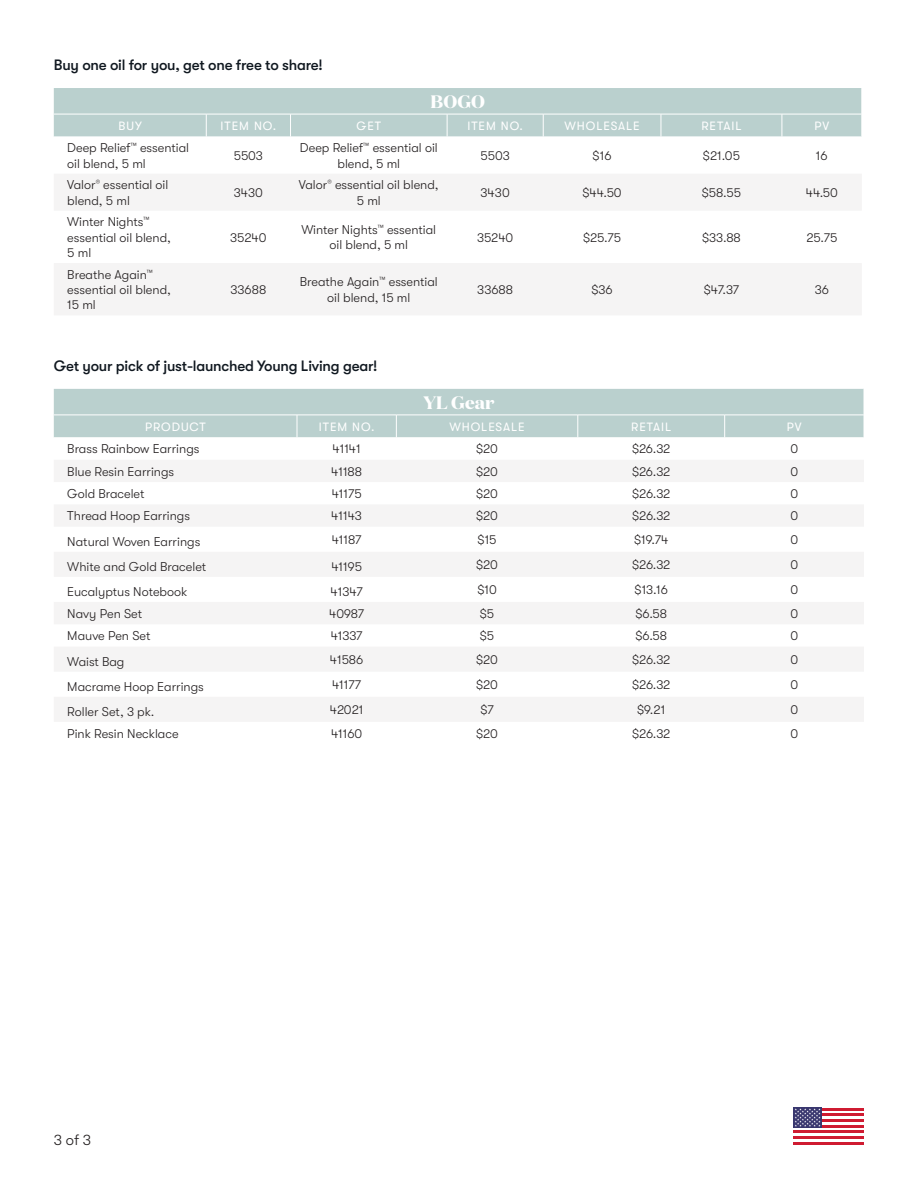
<style>
.page{position:relative;width:918px;height:1188px;background:#fff}
.page>*{position:absolute;margin:0;border:0;box-sizing:border-box;transform-origin:0 0}
.t1{font:700 18px "Domaine Display";color:#fff}
.t2{font:500 15px "GT Walsheim Pro";letter-spacing:-.015em;color:#101820}
.t3{font:300 15px "GT Walsheim Pro";color:#231f20}
.t4{font:300 12.75px/15.3px "GT Walsheim Pro";color:#231f20}
.t5{font:12px "GT Walsheim Pro";letter-spacing:.08em;color:#fff}
</style>
<div class="page">
<hr style="left:793px;top:1108px;width:71px;height:2px;background:#cf1b31">
<hr style="left:793px;top:1113px;width:71px;height:3px;background:#cf1b31">
<hr style="left:793px;top:1119px;width:71px;height:3px;background:#cf1b31">
<hr style="left:793px;top:1125px;width:71px;height:3px;background:#cf1b31">
<hr style="left:793px;top:1131px;width:71px;height:2px;background:#cf1b31">
<hr style="left:793px;top:1136px;width:71px;height:3px;background:#cf1b31">
<hr style="left:793px;top:1142px;width:71px;height:3px;background:#cf1b31">
<div style="left:793px;top:1108px;width:29px;height:20px;background:#39376f"></div>
<svg style="left:795px;top:1108px;width:26px;height:19px"></svg>
<svg style="left:54px;top:174px;width:807px;height:141px;fill:#f5f4f4"></svg>
<div style="left:54px;top:88px;width:808px;height:49px;background:#bad0ce"></div>
<svg style="left:54px;top:460px;width:810px;height:261px;fill:#f5f4f4"></svg>
<div style="left:54px;top:389px;width:810px;height:48px;background:#bad0ce"></div>
<p class="t2" style="left:54px;top:56px;width:270px">Buy one oil for you, get one free to share!</p>
<p class="t1" style="left:431px;top:90px;width:56px">BOGO</p>
<p class="t5" style="left:118px;top:119px;width:25px">BUY</p>
<p class="t5" style="left:221px;top:119px;width:57px">ITEM NO.</p>
<p class="t5" style="left:357px;top:119px;width:26px">GET</p>
<p class="t5" style="left:467px;top:119px;width:57px">ITEM NO.</p>
<p class="t5" style="left:564px;top:119px;width:77px">WHOLESALE</p>
<p class="t5" style="left:701px;top:119px;width:42px">RETAIL</p>
<p class="t5" style="left:815px;top:119px;width:16px">PV</p>
<p class="t4" style="left:67px;top:140px;width:123px">Deep Relief<sup>™</sup> essential oil blend, 5 ml</p>
<p class="t4" style="left:234px;top:148px;width:31px">5503</p>
<p class="t4" style="left:300px;top:140px;width:139px;text-align:center">Deep Relief<sup>™</sup> essential oil blend, 5 ml</p>
<p class="t4" style="left:481px;top:148px;width:31px">5503</p>
<p class="t4" style="left:593px;top:148px;width:20px">$16</p>
<p class="t4" style="left:703px;top:148px;width:38px">$21.05</p>
<p class="t4" style="left:816px;top:148px;width:13px">16</p>
<p class="t4" style="left:67px;top:177px;width:103px">Valor<sup>®</sup> essential oil blend, 5 ml</p>
<p class="t4" style="left:234px;top:185px;width:31px">3430</p>
<p class="t4" style="left:299px;top:177px;width:141px;text-align:center">Valor<sup>®</sup> essential oil blend,<br>5 ml</p>
<p class="t4" style="left:481px;top:185px;width:31px">3430</p>
<p class="t4" style="left:582px;top:185px;width:41px">$44.50</p>
<p class="t4" style="left:702px;top:185px;width:41px">$58.55</p>
<p class="t4" style="left:806px;top:185px;width:34px">44.50</p>
<p class="t4" style="left:67px;top:215px;width:105px">Winter Nights<sup>™ </sup>essential oil blend,<br>5 ml</p>
<p class="t4" style="left:230px;top:230px;width:38px">35240</p>
<p class="t4" style="left:302px;top:222px;width:136px;text-align:center">Winter Nights<sup>™</sup> essential oil blend, 5 ml</p>
<p class="t4" style="left:477px;top:230px;width:38px">35240</p>
<p class="t4" style="left:583px;top:230px;width:40px">$25.75</p>
<p class="t4" style="left:702px;top:230px;width:40px">$33.88</p>
<p class="t4" style="left:806px;top:230px;width:32px">25.75</p>
<p class="t4" style="left:67px;top:267px;width:105px">Breathe Again<sup>™ </sup>essential oil blend,<br>15 ml</p>
<p class="t4" style="left:231px;top:282px;width:37px">33688</p>
<p class="t4" style="left:300px;top:275px;width:140px;text-align:center">Breathe Again<sup>™</sup> essential oil blend, 15 ml</p>
<p class="t4" style="left:477px;top:282px;width:37px">33688</p>
<p class="t4" style="left:591px;top:282px;width:23px">$36</p>
<p class="t4" style="left:704px;top:282px;width:37px">$47.37</p>
<p class="t4" style="left:815px;top:282px;width:16px">36</p>
<p class="t2" style="left:54px;top:357px;width:325px">Get your pick of just-launched Young Living gear!</p>
<p class="t1" style="left:423px;top:391px;width:73px">YL Gear</p>
<p class="t5" style="left:145px;top:420px;width:62px">PRODUCT</p>
<p class="t5" style="left:319px;top:420px;width:57px">ITEM NO.</p>
<p class="t5" style="left:449px;top:420px;width:77px">WHOLESALE</p>
<p class="t5" style="left:631px;top:420px;width:42px">RETAIL</p>
<p class="t5" style="left:787px;top:420px;width:16px">PV</p>
<p class="t4" style="left:67px;top:442px;width:134px">Brass Rainbow Earrings</p>
<p class="t4" style="left:333px;top:442px;width:30px">41141</p>
<p class="t4" style="left:476px;top:442px;width:23px">$20</p>
<p class="t4" style="left:632px;top:442px;width:40px">$26.32</p>
<p class="t4" style="left:790px;top:442px;width:9px">0</p>
<p class="t4" style="left:67px;top:464px;width:108px">Blue Resin Earrings</p>
<p class="t4" style="left:331px;top:464px;width:32px">41188</p>
<p class="t4" style="left:476px;top:464px;width:23px">$20</p>
<p class="t4" style="left:632px;top:464px;width:40px">$26.32</p>
<p class="t4" style="left:790px;top:464px;width:9px">0</p>
<p class="t4" style="left:67px;top:486px;width:79px">Gold Bracelet</p>
<p class="t4" style="left:332px;top:486px;width:32px">41175</p>
<p class="t4" style="left:476px;top:486px;width:23px">$20</p>
<p class="t4" style="left:632px;top:486px;width:40px">$26.32</p>
<p class="t4" style="left:790px;top:486px;width:9px">0</p>
<p class="t4" style="left:67px;top:509px;width:124px">Thread Hoop Earrings</p>
<p class="t4" style="left:331px;top:509px;width:32px">41143</p>
<p class="t4" style="left:476px;top:509px;width:23px">$20</p>
<p class="t4" style="left:632px;top:509px;width:40px">$26.32</p>
<p class="t4" style="left:790px;top:509px;width:9px">0</p>
<p class="t4" style="left:67px;top:534px;width:135px">Natural Woven Earrings</p>
<p class="t4" style="left:332px;top:532px;width:31px">41187</p>
<p class="t4" style="left:478px;top:532px;width:20px">$15</p>
<p class="t4" style="left:634px;top:532px;width:36px">$19.74</p>
<p class="t4" style="left:790px;top:532px;width:9px">0</p>
<p class="t4" style="left:67px;top:559px;width:140px">White and Gold Bracelet</p>
<p class="t4" style="left:331px;top:559px;width:32px">41195</p>
<p class="t4" style="left:476px;top:557px;width:23px">$20</p>
<p class="t4" style="left:632px;top:557px;width:40px">$26.32</p>
<p class="t4" style="left:790px;top:557px;width:9px">0</p>
<p class="t4" style="left:67px;top:584px;width:122px">Eucalyptus Notebook</p>
<p class="t4" style="left:331px;top:584px;width:34px">41347</p>
<p class="t4" style="left:477px;top:582px;width:21px">$10</p>
<p class="t4" style="left:635px;top:582px;width:35px">$13.16</p>
<p class="t4" style="left:790px;top:582px;width:9px">0</p>
<p class="t4" style="left:67px;top:606px;width:76px">Navy Pen Set</p>
<p class="t4" style="left:329px;top:606px;width:37px">40987</p>
<p class="t4" style="left:480px;top:606px;width:16px">$5</p>
<p class="t4" style="left:635px;top:606px;width:33px">$6.58</p>
<p class="t4" style="left:790px;top:606px;width:9px">0</p>
<p class="t4" style="left:67px;top:628px;width:85px">Mauve Pen Set</p>
<p class="t4" style="left:331px;top:628px;width:33px">41337</p>
<p class="t4" style="left:480px;top:628px;width:16px">$5</p>
<p class="t4" style="left:635px;top:628px;width:33px">$6.58</p>
<p class="t4" style="left:790px;top:628px;width:9px">0</p>
<p class="t4" style="left:67px;top:654px;width:59px">Waist Bag</p>
<p class="t4" style="left:330px;top:652px;width:35px">41586</p>
<p class="t4" style="left:476px;top:652px;width:23px">$20</p>
<p class="t4" style="left:632px;top:652px;width:40px">$26.32</p>
<p class="t4" style="left:790px;top:652px;width:9px">0</p>
<p class="t4" style="left:67px;top:679px;width:138px">Macrame Hoop Earrings</p>
<p class="t4" style="left:332px;top:677px;width:31px">41177</p>
<p class="t4" style="left:476px;top:677px;width:23px">$20</p>
<p class="t4" style="left:632px;top:677px;width:40px">$26.32</p>
<p class="t4" style="left:790px;top:677px;width:9px">0</p>
<p class="t4" style="left:67px;top:704px;width:89px">Roller Set, 3 pk.</p>
<p class="t4" style="left:330px;top:702px;width:35px">42021</p>
<p class="t4" style="left:480px;top:702px;width:15px">$7</p>
<p class="t4" style="left:637px;top:702px;width:30px">$9.21</p>
<p class="t4" style="left:790px;top:702px;width:9px">0</p>
<p class="t4" style="left:67px;top:726px;width:113px">Pink Resin Necklace</p>
<p class="t4" style="left:331px;top:726px;width:33px">41160</p>
<p class="t4" style="left:476px;top:726px;width:23px">$20</p>
<p class="t4" style="left:632px;top:726px;width:40px">$26.32</p>
<p class="t4" style="left:790px;top:726px;width:9px">0</p>
<p class="t3" style="left:54px;top:1132px;width:39px">3 of 3</p>
</div>
